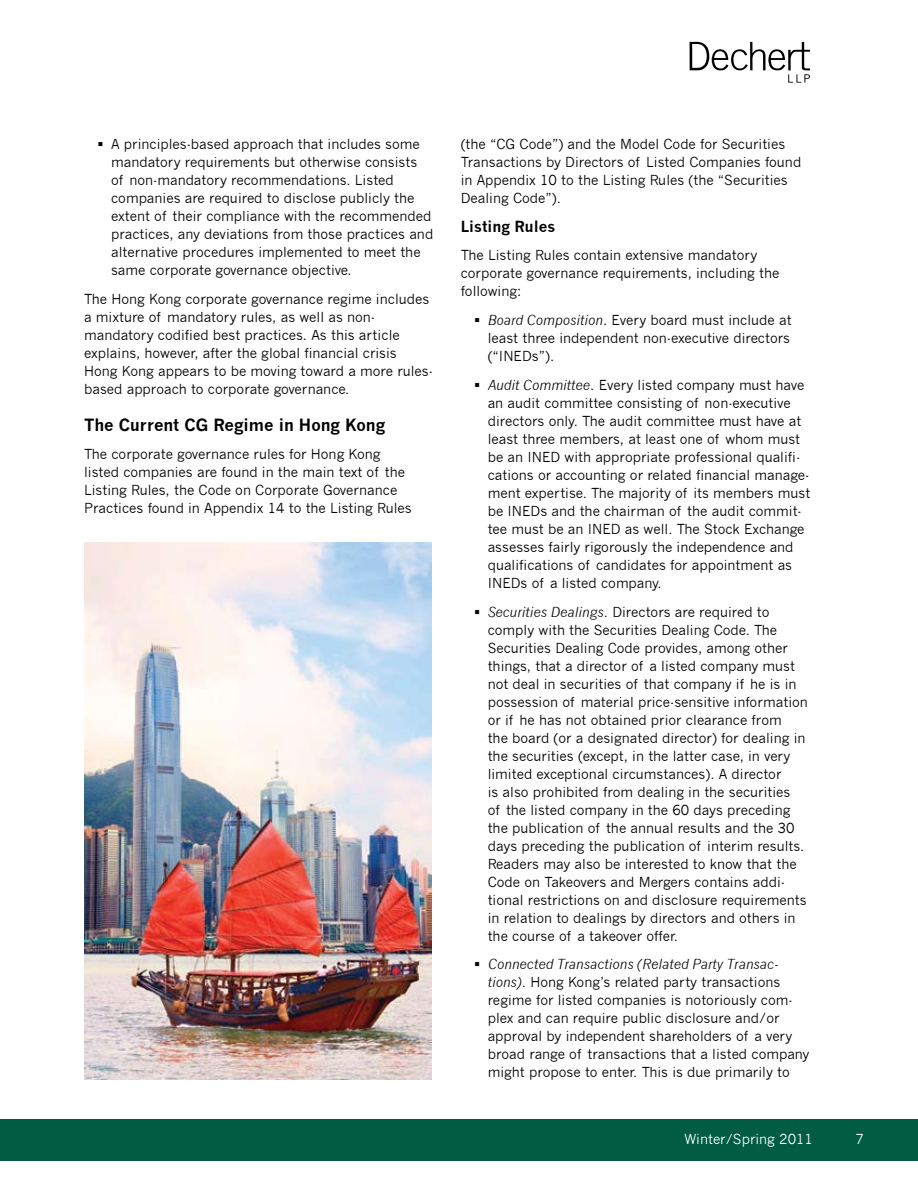
<style>
.page{position:relative;width:918px;height:1188px;background:#fff}
.page>*{position:absolute;margin:0;border:0;box-sizing:border-box;transform-origin:0 0}
.t1{font:51px "D Three LLP";color:#000}
.t2{font:700 16.5px "News Gothic";color:#000}
.t3{font:700 15px "News Gothic";color:#000}
.t4{font:13.5px/18px "News Gothic";color:#000}
.t5{font:13.5px "News Gothic";color:#fff}
.s1{font-style:italic}
</style>
<div class="page">
<div style="left:0;top:1119px;width:918px;height:41px;background:#005c42"></div>
<img style="left:84px;top:542px;width:348px;height:538px">
<p class="t4" style="left:111px;top:135px;width:324px">A principles-based approach that includes some mandatory requirements but otherwise consists<br>of non-mandatory recommendations. Listed companies are required to disclose publicly the extent of their compliance with the recommended practices, any deviations from those practices and alternative procedures implemented to meet the same corporate governance objective.</p>
<p class="t4" style="left:84px;top:290px;width:350px">The Hong Kong corporate governance regime includes a mixture of mandatory rules, as well as non&shy;mandatory codified best practices. As this article explains, however, after the global financial crisis Hong Kong appears to be moving toward a more rules&shy;based approach to corporate governance.</p>
<p class="t2" style="left:84px;top:414px;width:303px">The Current CG Regime in Hong Kong</p>
<p class="t4" style="left:84px;top:445px;width:329px">The corporate governance rules for Hong Kong listed companies are found in the main text of the Listing Rules, the Code on Corporate Governance Practices found in Appendix 14 to the Listing Rules</p>
<h1 class="t1" style="left:690px;top:35px;width:128px">D</h1>
<p class="t4" style="left:461px;top:135px;width:342px">(the “CG Code”) and the Model Code for Securities Transactions by Directors of Listed Companies found in Appendix 10 to the Listing Rules (the “Securities Dealing Code”).</p>
<p class="t3" style="left:461px;top:217px;width:96px">Listing Rules</p>
<p class="t4" style="left:461px;top:247px;width:320px">The Listing Rules contain extensive mandatory corporate governance requirements, including the following:</p>
<p class="t4" style="left:488px;top:311px;width:305px;text-align:justify"><span class="s1">Board Composition</span>. Every board must include at least three independent non-executive directors (“INEDs”).</p>
<p class="t4" style="left:488px;top:376px;width:324px"><span class="s1">Audit Committee</span>. Every listed company must have an audit committee consisting of non-executive directors only. The audit committee must have at least three members, at least one of whom must be an INED with appropriate professional qualifi&shy;cations or accounting or related financial manage&shy;ment expertise. The majority of its members must be INEDs and the chairman of the audit commit&shy;tee must be an INED as well. The Stock Exchange assesses fairly rigorously the independence and qualifications of candidates for appointment as INEDs of a listed company.</p>
<p class="t4" style="left:488px;top:603px;width:322px"><span class="s1">Securities Dealings</span>. Directors are required to comply with the Securities Dealing Code. The Securities Dealing Code provides, among other things, that a director of a listed company must not deal in securities of that company if he is in possession of material price-sensitive information or if he has not obtained prior clearance from<br>the board (or a designated director) for dealing in the securities (except, in the latter case, in very limited exceptional circumstances). A director<br>is also prohibited from dealing in the securities<br>of the listed company in the 60 days preceding the publication of the annual results and the 30 days preceding the publication of interim results.<br>Readers may also be interested to know that the Code on Takeovers and Mergers contains addi&shy;tional restrictions on and disclosure requirements in relation to dealings by directors and others in the course of a takeover offer.</p>
<p class="t4" style="left:488px;top:956px;width:323px"><span class="s1">Connected Transactions (Related Party Transac&shy;tions)</span>. Hong Kong’s related party transactions regime for listed companies is notoriously com&shy;plex and can require public disclosure and/or approval by independent shareholders of a very broad range of transactions that a listed company might propose to enter. This is due primarily to</p>
<p class="t5" style="left:684px;top:1132px;width:130px">Winter/Spring 2011</p>
<p class="t5" style="left:856px;top:1132px;width:10px">7</p>
</div>
